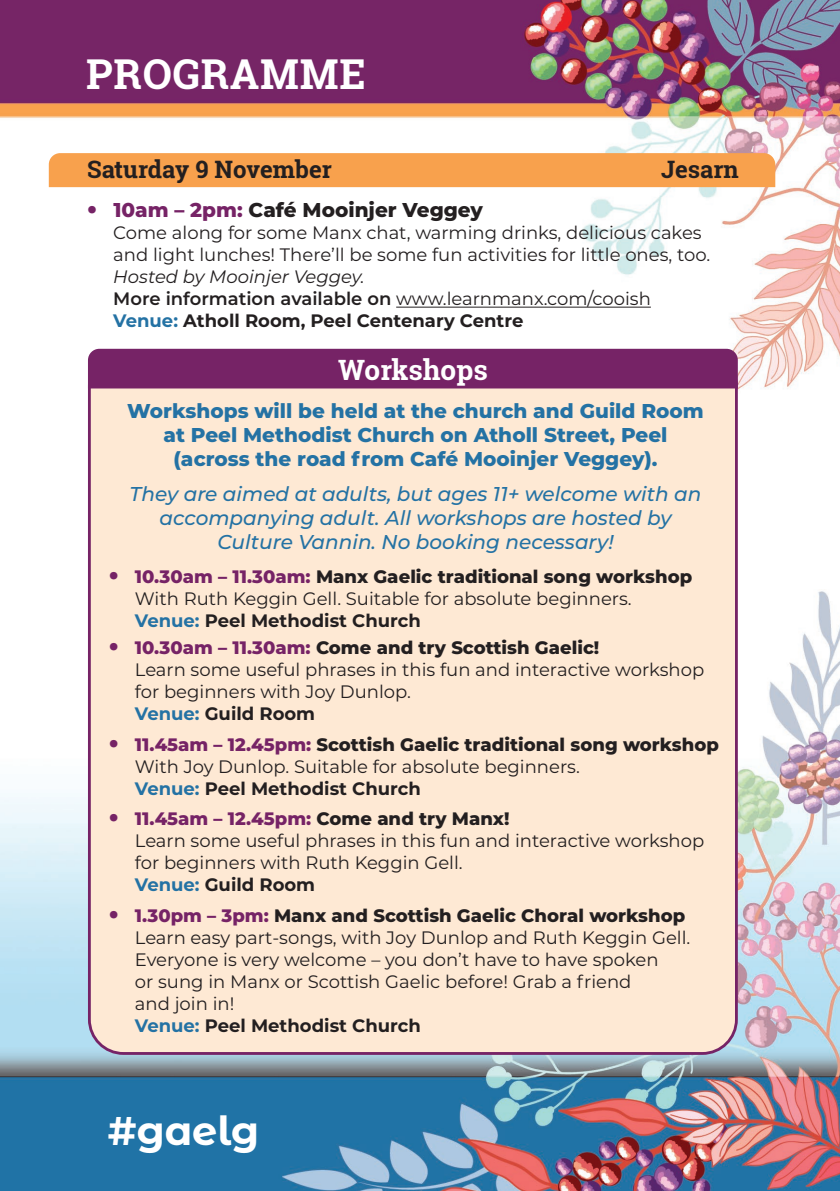
<style>
.page{position:relative;width:840px;height:1191px;background:#fff}
.page>*{position:absolute;margin:0;border:0;box-sizing:border-box;transform-origin:0 0}
.t1{font:700 41.2px "Roboto Slab";letter-spacing:.02em;color:#fff}
.t2{font:700 40px "Montserrat Alternates";color:#fff}
.t3{font:700 28px "Roboto Slab";color:#fff}
.t4{font:700 24px "Roboto Slab";color:#231f20}
.t5{font:800 20px/24px "Montserrat";color:#2472a4;text-align:center}
.t6{font:italic 500 20px/24px "Montserrat";color:#2472a4;text-align:center}
.t7{font:800 20px "Montserrat";color:#231f20}
.t8{font:18px/22px "Montserrat";color:#231f20}
.t9{font:700 18px/22px "Montserrat";color:#231f20}
.s1{font-size:26px;color:#762366}
.s2{color:#762366}
.s3{font-weight:400;font-style:italic}
.s4{font-weight:600}
.s5{font-weight:400}
.s6{color:#2472a4}
.s7{font-weight:800;font-size:26px;color:#762366}
.s8{font-weight:800;color:#762366}
.s9{font-weight:800}
.s10{font-weight:700;color:#2472a4}
.s11{font-weight:700}
</style>
<div class="page">
<img style="left:0;top:0;width:839px;height:1191px">
<div style="left:49px;top:153px;width:725px;height:34px;background:#f8a14d"></div>
<div style="left:89px;top:351px;width:647px;height:702px;background:#fee9d4;border-radius:34px"></div>
<hr style="left:396px;top:307px;width:254px;height:1px;background:#231f20">
<div style="left:88px;top:349px;width:649px;height:39px;background:#762366"></div>
<h1 class="t1" style="left:86px;top:45px;width:281px">PROGRAMME</h1>
<h3 class="t4" style="left:87px;top:153px;width:246px">Saturday 9 November</h3>
<h3 class="t4" style="left:660px;top:153px;width:79px">Jesarn</h3>
<p class="t7" style="left:87px;top:195px;width:397px"><span class="s1">•</span> <span class="s2">10am – 2pm:</span> Café Mooinjer Veggey</p>
<p class="t8" style="left:113px;top:221px;width:598px">Come along for some Manx chat, warming drinks, delicious cakes and light lunches! There’ll be some fun activities for little ones, too.</p>
<p class="t9" style="left:113px;top:265px;width:538px"><span class="s3">Hosted by Mooinjer Veggey.<br></span><span class="s4">More information available on</span> <span class="s5">www.learnmanx.com/cooish<br></span><span class="s6">Venue:</span> Atholl Room, Peel Centenary Centre</p>
<h3 class="t3" style="left:338px;top:350px;width:151px">Workshops</h3>
<p class="t5" style="left:127px;top:397px;width:577px">Workshops will be held at the church and Guild Room at Peel Methodist Church on Atholl Street, Peel (across the road from Café Mooinjer Veggey).</p>
<p class="t6" style="left:130px;top:481px;width:573px">They are aimed at adults, but ages 11+ welcome with an accompanying adult. All workshops are hosted by<br>Culture Vannin. No booking necessary!</p>
<p class="t8" style="left:135px;top:564px;width:558px;text-indent:-26px"><span class="s7">•</span> <span class="s8">10.30am – 11.30am:</span> <span class="s9">Manx Gaelic traditional song workshop<br></span>With Ruth Keggin Gell. Suitable for absolute beginners.<br><span class="s10">Venue:</span> <span class="s11">Peel Methodist Church</span></p>
<p class="t8" style="left:135px;top:636px;width:570px;text-indent:-26px"><span class="s7">•</span> <span class="s8">10.30am – 11.30am:</span> <span class="s9">Come and try Scottish Gaelic!<br></span>Learn some useful phrases in this fun and interactive workshop for beginners with Joy Dunlop.<br><span class="s10">Venue:</span> <span class="s11">Guild Room</span></p>
<p class="t8" style="left:135px;top:732px;width:585px;text-indent:-26px"><span class="s7">•</span> <span class="s8">11.45am – 12.45pm:</span> <span class="s9">Scottish Gaelic traditional song workshop<br></span>With Joy Dunlop. Suitable for absolute beginners.<br><span class="s10">Venue:</span> <span class="s11">Peel Methodist Church</span></p>
<p class="t8" style="left:135px;top:807px;width:570px;text-indent:-26px"><span class="s7">•</span> <span class="s8">11.45am – 12.45pm:</span> <span class="s9">Come and try Manx!<br></span>Learn some useful phrases in this fun and interactive workshop for beginners with Ruth Keggin Gell.<br><span class="s10">Venue:</span> <span class="s11">Guild Room</span></p>
<p class="t8" style="left:135px;top:903px;width:556px;text-indent:-26px"><span class="s7">•</span> <span class="s8">1.30pm – 3pm:</span> <span class="s9">Manx and Scottish Gaelic Choral workshop </span>Learn easy part-songs, with Joy Dunlop and Ruth Keggin Gell.<br>Everyone is very welcome – you don’t have to have spoken<br>or sung in Manx or Scottish Gaelic before! Grab a friend<br>and join in!<br><span class="s10">Venue:</span> <span class="s11">Peel Methodist Church</span></p>
<h2 class="t2" style="left:108px;top:1101px;width:153px">#gaelg</h2>
</div>
